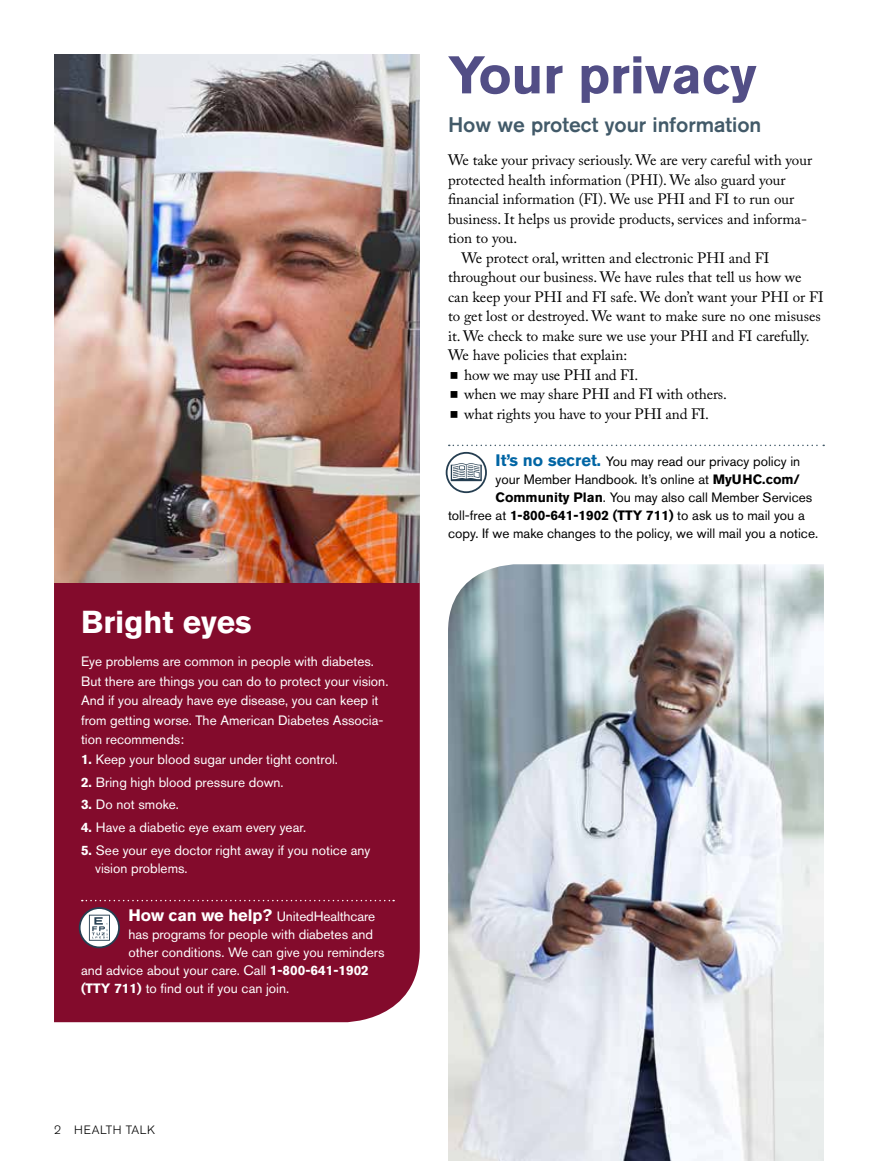
<style>
.page{position:relative;width:878px;height:1161px;background:#fff}
.page>*{position:absolute;margin:0;border:0;box-sizing:border-box;transform-origin:0 0}
.t1{font:700 52.5px "Akzidenz Grotesk BE";color:#524e86}
.t2{font:700 31.5px "Akzidenz Grotesk BE";color:#fff}
.t3{font:500 21px "Akzidenz Grotesk BE";color:#425a69}
.t4{font:15px "Adobe Caslon Pro";color:#000}
.t5{font:13.5px/19.5px "Akzidenz Grotesk BE";color:#fff}
.t6{font:13.5px "Akzidenz Grotesk BE";color:#000}
.t7{font:300 12px "Akzidenz Grotesk BE";letter-spacing:.05em;color:#000}
.s1{font-weight:700}
.s2{font-weight:700;font-size:16.5px}
.s3{font-weight:700;font-size:16.5px;color:#0065a4}
</style>
<div class="page">
<svg style="left:448px;top:445px;width:376px;height:1px"></svg>
<svg style="left:445px;top:452px;width:42px;height:41px"></svg>
<div style="left:54px;top:583px;width:366px;height:439px;background:#830b2c"></div>
<img style="left:54px;top:54px;width:366px;height:529px">
<img style="left:448px;top:564px;width:376px;height:597px">
<svg style="left:82px;top:900px;width:312px;height:1px"></svg>
<svg style="left:79px;top:907px;width:41px;height:41px"></svg>
<h2 class="t2" style="left:81px;top:604px;width:172px">Bright eyes</h2>
<p class="t5" style="left:81px;top:652px;width:309px">Eye problems are common in people with diabetes.<br>But there are things you can do to protect your vision.<br>And if you already have eye disease, you can keep it from getting worse. The American Diabetes Associa&shy;tion recommends:</p>
<p class="t5" style="left:81px;top:749px;width:258px"><span class="s1">1.</span> Keep your blood sugar under tight control.</p>
<p class="t5" style="left:81px;top:772px;width:204px"><span class="s1">2.</span> Bring high blood pressure down.</p>
<p class="t5" style="left:81px;top:795px;width:99px"><span class="s1">3.</span> Do not smoke.</p>
<p class="t5" style="left:81px;top:817px;width:227px"><span class="s1">4.</span> Have a diabetic eye exam every year.</p>
<p class="t5" style="left:95px;top:841px;width:277px;line-height:18px;text-indent:-14px"><span class="s1">5.</span> See your eye doctor right away if you notice any vision problems.</p>
<p class="t5" style="left:129px;top:906px;width:248px"><span class="s2">How can we help?</span> UnitedHealthcare</p>
<p class="t5" style="left:129px;top:924px;width:246px">has programs for people with diabetes and</p>
<p class="t5" style="left:129px;top:942px;width:257px">other conditions. We can give you reminders</p>
<p class="t5" style="left:81px;top:960px;width:289px">and advice about your care. Call <span class="s1">1-800-641-1902</span></p>
<p class="t5" style="left:81px;top:978px;width:210px"><span class="s1">(TTY 711)</span> to find out if you can join.</p>
<p class="t7" style="left:54px;top:1123px;width:103px">2 HEALTH TALK</p>
<h1 class="t1" style="left:448px;top:45px;width:310px">Your privacy</h1>
<h3 class="t3" style="left:448px;top:112px;width:315px">How we protect your information</h3>
<p class="t4" style="left:448px;top:151px;width:365px">We take your privacy seriously. We are very careful with your</p>
<p class="t4" style="left:448px;top:171px;width:339px">protected health information (PHI). We also guard your</p>
<p class="t4" style="left:448px;top:190px;width:348px">financial information (FI). We use PHI and FI to run our</p>
<p class="t4" style="left:448px;top:210px;width:360px">business. It helps us provide products, services and informa-</p>
<p class="t4" style="left:448px;top:229px;width:71px">tion to you.</p>
<p class="t4" style="left:461px;top:249px;width:309px">We protect oral, written and electronic PHI and FI</p>
<p class="t4" style="left:448px;top:268px;width:355px">throughout our business. We have rules that tell us how we</p>
<p class="t4" style="left:448px;top:288px;width:377px">can keep your PHI and FI safe. We don’t want your PHI or FI</p>
<p class="t4" style="left:448px;top:307px;width:374px">to get lost or destroyed. We want to make sure no one misuses</p>
<p class="t4" style="left:448px;top:327px;width:363px">it. We check to make sure we use your PHI and FI carefully.</p>
<p class="t4" style="left:448px;top:346px;width:181px">We have policies that explain:</p>
<p class="t4" style="left:464px;top:366px;width:176px">how we may use PHI and FI.</p>
<p class="t4" style="left:464px;top:385px;width:264px">when we may share PHI and FI with others.</p>
<p class="t4" style="left:464px;top:405px;width:246px">what rights you have to your PHI and FI.</p>
<p class="t6" style="left:495px;top:453px;width:306px"><span class="s3">It’s no secret.</span> You may read our privacy policy in</p>
<p class="t6" style="left:495px;top:471px;width:306px">your Member Handbook. It’s online at <span class="s1">MyUHC.com/</span></p>
<p class="t6" style="left:495px;top:489px;width:318px"><span class="s1">Community Plan</span>. You may also call Member Services</p>
<p class="t6" style="left:448px;top:507px;width:358px">toll-free at <span class="s1">1-800-641-1902 (TTY 711)</span> to ask us to mail you a</p>
<p class="t6" style="left:448px;top:525px;width:371px">copy. If we make changes to the policy, we will mail you a notice.</p>
</div>
